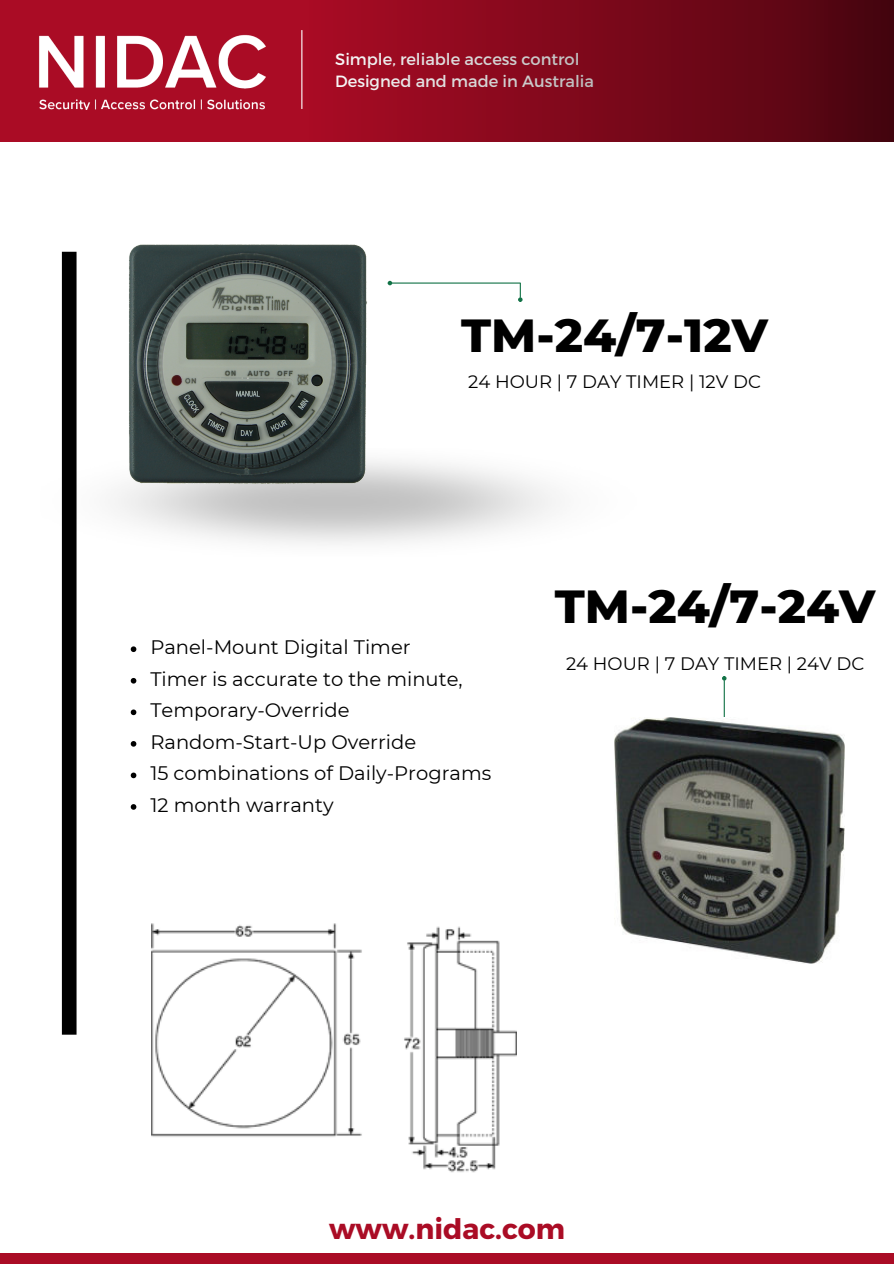
<style>
.page{position:relative;width:894px;height:1264px;background:#fff}
.page>*{position:absolute;margin:0;border:0;box-sizing:border-box;transform-origin:0 0}
.t1{font:800 47.25px "Montserrat";color:#000}
.t2{font:700 28.2px "Montserrat";color:#aa0c25}
.t3{font:19.5px "Montserrat";color:#000}
.t4{font:18px "Montserrat";color:#000}
.t5{font:16.2px "Montserrat";color:#fff}
</style>
<div class="page">
<svg style="left:0;top:0;width:893px;height:142px;background:#86091c"></svg>
<img style="left:39px;top:34px;width:227px;height:75px">
<hr style="left:301px;top:30px;width:1px;height:79px;background:#fff">
<div style="left:0;top:1252px;width:893px;height:11px;background:#aa0c25"></div>
<div style="left:62px;top:252px;width:14px;height:782px;background:#000"></div>
<hr style="left:392px;top:282px;width:128px;height:1px;background:#117246">
<svg style="left:387px;top:281px;width:5px;height:4px"></svg>
<svg style="left:518px;top:283px;width:4px;height:19px"></svg>
<img style="left:124px;top:244px;width:245px;height:241px">
<img style="left:151px;top:923px;width:365px;height:250px">
<hr style="left:723px;top:680px;width:1px;height:128px;background:#117246">
<svg style="left:722px;top:676px;width:4px;height:4px"></svg>
<img style="left:614px;top:718px;width:230px;height:245px">
<svg style="left:131px;top:646px;width:5px;height:6px"></svg>
<svg style="left:131px;top:678px;width:5px;height:5px"></svg>
<svg style="left:131px;top:709px;width:5px;height:6px"></svg>
<svg style="left:131px;top:741px;width:5px;height:5px"></svg>
<svg style="left:131px;top:772px;width:5px;height:6px"></svg>
<svg style="left:131px;top:804px;width:5px;height:5px"></svg>
<p class="t5" style="left:335px;top:49px;width:246px">Simple, reliable access control</p>
<p class="t5" style="left:335px;top:71px;width:260px">Designed and made in Australia</p>
<p class="t1" style="left:461px;top:306px;width:308px">TM-24/7-12V</p>
<p class="t4" style="left:468px;top:371px;width:294px">24 HOUR | 7 DAY TIMER | 12V DC</p>
<p class="t3" style="left:150px;top:635px;width:261px">Panel-Mount Digital Timer</p>
<p class="t3" style="left:150px;top:667px;width:313px">Timer is accurate to the minute,</p>
<p class="t3" style="left:150px;top:698px;width:200px">Temporary-Override</p>
<p class="t3" style="left:150px;top:730px;width:267px">Random-Start-Up Override</p>
<p class="t3" style="left:150px;top:761px;width:342px">15 combinations of Daily-Programs</p>
<p class="t3" style="left:150px;top:793px;width:185px">12 month warranty</p>
<p class="t1" style="left:554px;top:577px;width:322px">TM-24/7-24V</p>
<p class="t4" style="left:566px;top:652px;width:300px">24 HOUR | 7 DAY TIMER | 24V DC</p>
<p class="t2" style="left:329px;top:1210px;width:237px">www.nidac.com</p>
</div>
